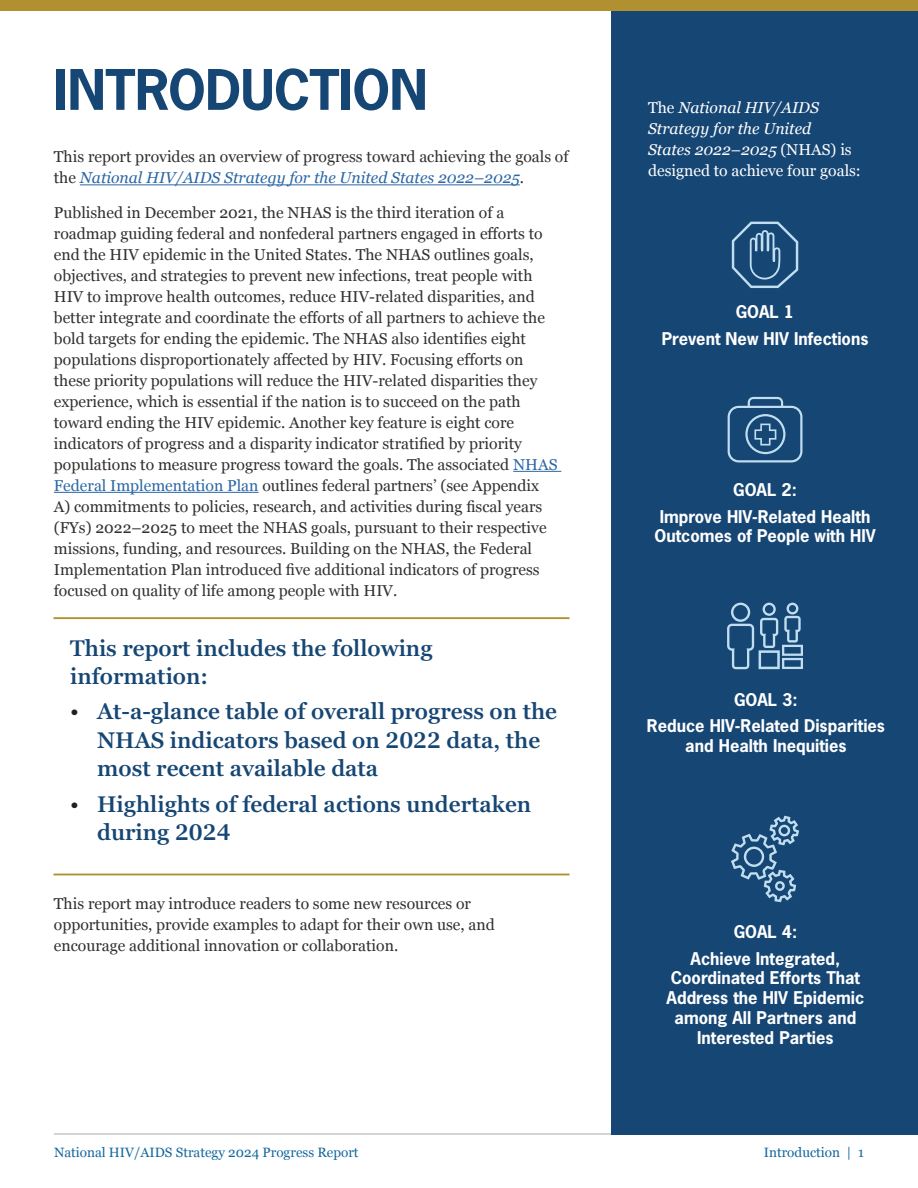
<style>
.page{position:relative;width:918px;height:1188px;background:#fff}
.page>*{position:absolute;margin:0;border:0;box-sizing:border-box;transform-origin:0 0}
.t1{font:700 52.5px "News Gothic Std";letter-spacing:-.01em;color:#164674}
.t2{font:600 22.5px/28.5px "Georgia Pro";color:#164674}
.t3{font:700 16.5px/26.5px "News Gothic Std";color:#fff;text-align:center}
.t4{font:15.75px/21px "Georgia";color:#312f30}
.t5{font:italic 15.75px/21px "Georgia";color:#fff}
.t6{font:13.5px "Georgia";color:#13689e}
.s1{font-style:italic;color:#2b67a5}
.s2{color:#2b67a5}
.s3{font-family:"Georgia";font-weight:400;color:#231f20}
.s4{font-style:normal}
</style>
<div class="page">
<hr style="left:54px;top:1134px;width:810px;height:1px;background:#a8a9ad">
<div style="left:611px;top:0;width:307px;height:1134px;background:#164674"></div>
<svg style="left:732px;top:222px;width:66px;height:66px"></svg>
<svg style="left:728px;top:397px;width:74px;height:65px"></svg>
<svg style="left:727px;top:603px;width:76px;height:66px"></svg>
<svg style="left:731px;top:816px;width:68px;height:86px"></svg>
<div style="left:0;top:0;width:918px;height:11px;background:#b0902f"></div>
<hr style="left:80px;top:184px;width:440px;height:1px;background:#2b67a5">
<hr style="left:513px;top:471px;width:48px;height:1px;background:#2b67a5">
<hr style="left:54px;top:492px;width:205px;height:1px;background:#2b67a5">
<hr style="left:54px;top:874px;width:516px;height:1px;background:#b0902f">
<hr style="left:54px;top:617px;width:516px;height:2px;background:#b0902f">
<h1 class="t1" style="left:54px;top:55px;width:375px">INTRODUCTION</h1>
<p class="t4" style="left:54px;top:146px;width:516px">This report provides an overview of progress toward achieving the goals of the <span class="s1">National HIV/AIDS Strategy for the United States 2022–2025</span>.</p>
<p class="t4" style="left:54px;top:201px;width:505px">Published in December 2021, the NHAS is the third iteration of a roadmap guiding federal and nonfederal partners engaged in efforts to end the HIV epidemic in the United States. The NHAS outlines goals, objectives, and strategies to prevent new infections, treat people with HIV to improve health outcomes, reduce HIV-related disparities, and better integrate and coordinate the efforts of all partners to achieve the bold targets for ending the epidemic. The NHAS also identifies eight populations disproportionately affected by HIV. Focusing efforts on these priority populations will reduce the HIV-related disparities they experience, which is essential if the nation is to succeed on the path toward ending the HIV epidemic. Another key feature is eight core indicators of progress and a disparity indicator stratified by priority populations to measure progress toward the goals. The associated <span class="s2">NHAS Federal Implementation Plan</span> outlines federal partners’ (see Appendix A) commitments to policies, research, and activities during fiscal years (FYs) 2022–2025 to meet the NHAS goals, pursuant to their respective missions, funding, and resources. Building on the NHAS, the Federal Implementation Plan introduced five additional indicators of progress focused on quality of life among people with HIV.</p>
<h2 class="t2" style="left:70px;top:635px;width:364px">This report includes the following information:</h2>
<h2 class="t2" style="left:97px;top:698px;width:461px;text-indent:-27px"><span class="s3">•</span> At-a-glance table of overall progress on the<br>NHAS indicators based on 2022 data, the most recent available data</h2>
<h2 class="t2" style="left:97px;top:791px;width:436px;text-indent:-27px"><span class="s3">•</span> Highlights of federal actions undertaken during 2024</h2>
<p class="t4" style="left:54px;top:892px;width:443px">This report may introduce readers to some new resources or opportunities, provide examples to adapt for their own use, and encourage additional innovation or collaboration.</p>
<p class="t5" style="left:648px;top:97px;width:214px"><span class="s4">The</span> National HIV/AIDS<br>Strategy for the United<br>States 2022–2025 <span class="s4">(NHAS) is designed to achieve four goals:</span></p>
<p class="t3" style="left:662px;top:298px;width:208px">GOAL 1<br>Prevent New HIV Infections</p>
<p class="t3" style="left:660px;top:476px;width:212px">GOAL 2:<br>Improve HIV-Related Health</p>
<p class="t3" style="left:654px;top:523px;width:223px">Outcomes of People with HIV</p>
<p class="t3" style="left:647px;top:686px;width:240px">GOAL 3:<br>Reduce HIV-Related Disparities</p>
<p class="t3" style="left:685px;top:732px;width:163px">and Health Inequities</p>
<p class="t3" style="left:691px;top:918px;width:151px">GOAL 4:<br>Achieve Integrated,</p>
<p class="t3" style="left:667px;top:968px;width:199px;line-height:19.8px">Coordinated Efforts That<br>Address the HIV Epidemic among All Partners and<br>Interested Parties</p>
<p class="t6" style="left:54px;top:1142px;width:306px">National HIV/AIDS Strategy 2024 Progress Report</p>
<p class="t6" style="left:764px;top:1142px;width:102px">Introduction | 1</p>
</div>
